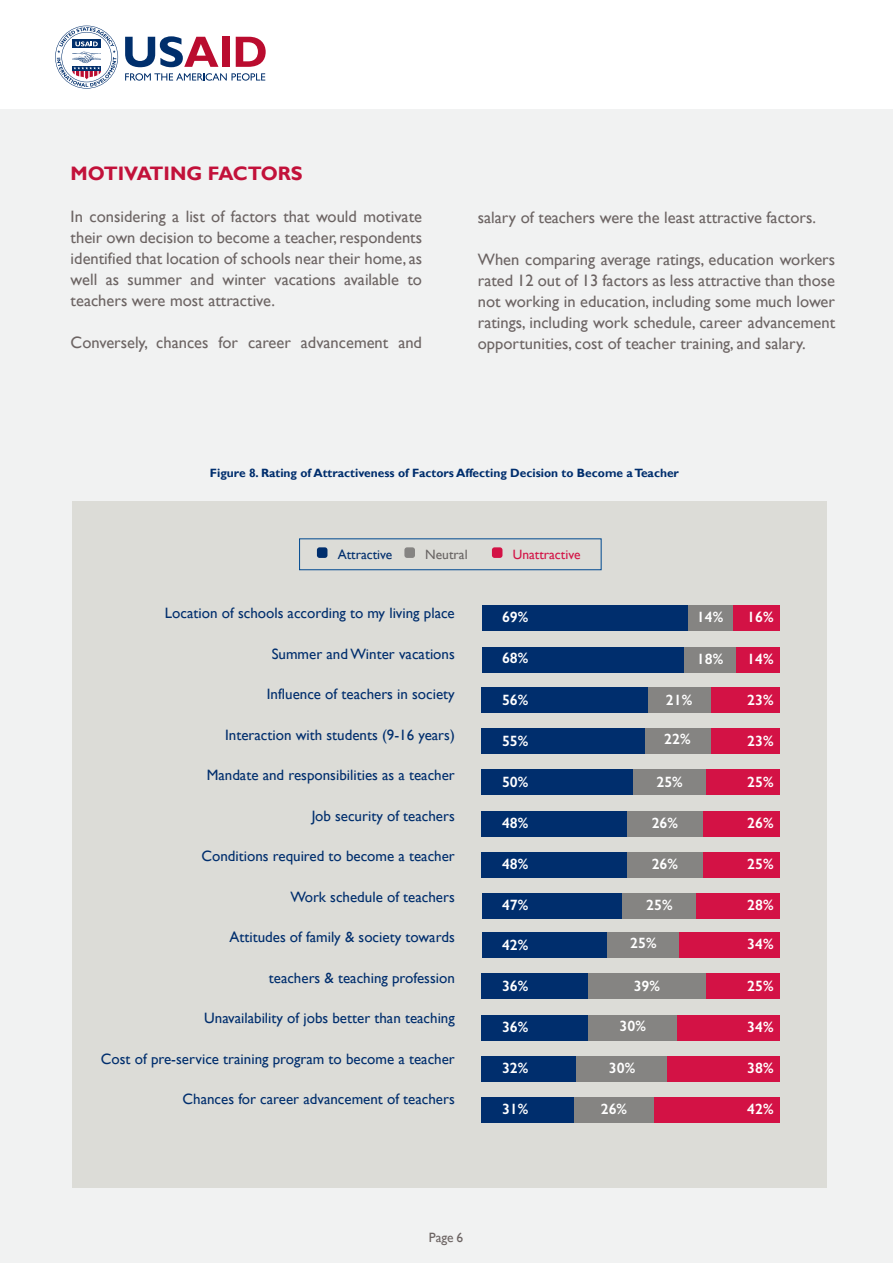
<style>
.page{position:relative;width:893px;height:1263px;background:#fff}
.page>*{position:absolute;margin:0;border:0;box-sizing:border-box;transform-origin:0 0}
.t1{font:700 19.5px "Gill Sans";color:#c2113a}
.t2{font:16.5px/21px "Gill Sans";color:#6c6463;text-align:justify}
.t3{font:15px "Gill Sans";color:#002e6d}
.t4{font:600 15px "Gill Sans";color:#fff}
.t5{font:13.5px "Gill Sans";color:#d31245}
.t6{font:13.5px "Gill Sans";color:#002e6d}
.t7{font:13.5px "Gill Sans";color:#686463}
.t8{font:13.5px "Gill Sans";color:#6c6463}
.t9{font:700 12px "Gill Sans";color:#002e6d}
</style>
<div class="page">
<div style="left:0;top:110px;width:893px;height:1153px;background:#f1f2f2"></div>
<div style="left:73px;top:501px;width:754px;height:686px;background:#dcdcd7"></div>
<div style="left:482px;top:605px;width:206px;height:25px;background:#002e6d"></div>
<div style="left:688px;top:605px;width:45px;height:25px;background:#858482"></div>
<div style="left:733px;top:605px;width:46px;height:25px;background:#d31245"></div>
<div style="left:482px;top:647px;width:202px;height:25px;background:#002e6d"></div>
<div style="left:684px;top:647px;width:52px;height:25px;background:#858482"></div>
<div style="left:736px;top:647px;width:43px;height:25px;background:#d31245"></div>
<div style="left:482px;top:687px;width:166px;height:26px;background:#002e6d"></div>
<div style="left:648px;top:687px;width:62px;height:26px;background:#858482"></div>
<div style="left:711px;top:687px;width:68px;height:26px;background:#d31245"></div>
<div style="left:482px;top:729px;width:163px;height:25px;background:#002e6d"></div>
<div style="left:645px;top:729px;width:65px;height:25px;background:#858482"></div>
<div style="left:711px;top:729px;width:68px;height:25px;background:#d31245"></div>
<div style="left:482px;top:770px;width:151px;height:25px;background:#002e6d"></div>
<div style="left:633px;top:770px;width:74px;height:25px;background:#858482"></div>
<div style="left:706px;top:770px;width:73px;height:25px;background:#d31245"></div>
<div style="left:482px;top:811px;width:145px;height:25px;background:#002e6d"></div>
<div style="left:627px;top:811px;width:76px;height:25px;background:#858482"></div>
<div style="left:703px;top:811px;width:76px;height:25px;background:#d31245"></div>
<div style="left:482px;top:852px;width:145px;height:25px;background:#002e6d"></div>
<div style="left:627px;top:852px;width:76px;height:25px;background:#858482"></div>
<div style="left:703px;top:852px;width:76px;height:25px;background:#d31245"></div>
<div style="left:482px;top:893px;width:140px;height:25px;background:#002e6d"></div>
<div style="left:622px;top:893px;width:74px;height:25px;background:#858482"></div>
<div style="left:696px;top:893px;width:83px;height:25px;background:#d31245"></div>
<div style="left:482px;top:932px;width:126px;height:25px;background:#002e6d"></div>
<div style="left:608px;top:932px;width:71px;height:25px;background:#858482"></div>
<div style="left:679px;top:932px;width:100px;height:25px;background:#d31245"></div>
<div style="left:482px;top:974px;width:106px;height:25px;background:#002e6d"></div>
<div style="left:588px;top:974px;width:118px;height:25px;background:#858482"></div>
<div style="left:706px;top:974px;width:73px;height:25px;background:#d31245"></div>
<div style="left:482px;top:1015px;width:106px;height:25px;background:#002e6d"></div>
<div style="left:588px;top:1015px;width:90px;height:25px;background:#858482"></div>
<div style="left:677px;top:1015px;width:102px;height:25px;background:#d31245"></div>
<div style="left:482px;top:1056px;width:95px;height:25px;background:#002e6d"></div>
<div style="left:577px;top:1056px;width:90px;height:25px;background:#858482"></div>
<div style="left:667px;top:1056px;width:112px;height:25px;background:#d31245"></div>
<div style="left:482px;top:1097px;width:92px;height:25px;background:#002e6d"></div>
<div style="left:574px;top:1097px;width:80px;height:25px;background:#858482"></div>
<div style="left:654px;top:1097px;width:125px;height:25px;background:#d31245"></div>
<div style="left:317px;top:547px;width:10px;height:11px;background:#002e6d;border-radius:3px"></div>
<div style="left:404px;top:547px;width:11px;height:11px;background:#858482;border-radius:3px"></div>
<div style="left:492px;top:547px;width:10px;height:11px;background:#d31245;border-radius:3px"></div>
<div style="left:299px;top:539px;width:302px;height:31px;border:1px solid #004990"></div>
<svg style="left:125px;top:73px;width:140px;height:8px"></svg>
<svg style="left:125px;top:36px;width:93px;height:31px"></svg>
<div style="left:222px;top:37px;width:7px;height:30px;background:#ba0c2f"></div>
<svg style="left:236px;top:37px;width:30px;height:30px"></svg>
<svg style="left:55px;top:26px;width:63px;height:63px"></svg>
<p class="t1" style="left:71px;top:162px;width:234px">MOTIVATING FACTORS</p>
<p class="t2" style="left:71px;top:207px;width:353px">In considering a list of factors that would motivate their own decision to become a teacher, respondents identified that location of schools near their home, as well as summer and winter vacations available to teachers were most attractive.</p>
<p class="t2" style="left:71px;top:333px;width:353px">Conversely, chances for career advancement and</p>
<p class="t2" style="left:478px;top:207px;width:340px">salary of teachers were the least attractive factors.</p>
<p class="t2" style="left:478px;top:249px;width:359px">When comparing average ratings, education workers rated 12 out of 13 factors as less attractive than those not working in education, including some much lower ratings, including work schedule, career advancement opportunities, cost of teacher training, and salary.</p>
<p class="t9" style="left:210px;top:466px;width:471px">Figure 8. Rating of Attractiveness of Factors Affecting Decision to Become a Teacher</p>
<p class="t6" style="left:338px;top:546px;width:56px">Attractive</p>
<p class="t7" style="left:425px;top:546px;width:44px">Neutral</p>
<p class="t5" style="left:513px;top:546px;width:69px">Unattractive</p>
<p class="t3" style="left:165px;top:604px;width:291px">Location of schools according to my living place</p>
<p class="t3" style="left:272px;top:645px;width:185px">Summer and Winter vacations</p>
<p class="t3" style="left:267px;top:685px;width:189px">Influence of teachers in society</p>
<p class="t3" style="left:225px;top:726px;width:231px">Interaction with students (9-16 years)</p>
<p class="t3" style="left:207px;top:766px;width:250px">Mandate and responsibilities as a teacher</p>
<p class="t3" style="left:312px;top:807px;width:145px">Job security of teachers</p>
<p class="t3" style="left:202px;top:847px;width:255px">Conditions required to become a teacher</p>
<p class="t3" style="left:290px;top:888px;width:166px">Work schedule of teachers</p>
<p class="t3" style="left:229px;top:928px;width:227px">Attitudes of family &amp; society towards</p>
<p class="t3" style="left:269px;top:969px;width:188px">teachers &amp; teaching profession</p>
<p class="t3" style="left:204px;top:1009px;width:252px">Unavailability of jobs better than teaching</p>
<p class="t3" style="left:101px;top:1050px;width:355px">Cost of pre-service training program to become a teacher</p>
<p class="t3" style="left:183px;top:1090px;width:274px">Chances for career advancement of teachers</p>
<p class="t4" style="left:502px;top:608px;width:28px">69%</p>
<p class="t4" style="left:697px;top:608px;width:28px">14%</p>
<p class="t4" style="left:747px;top:608px;width:28px">16%</p>
<p class="t4" style="left:747px;top:650px;width:28px">14%</p>
<p class="t4" style="left:747px;top:690px;width:28px">23%</p>
<p class="t4" style="left:747px;top:732px;width:28px">23%</p>
<p class="t4" style="left:747px;top:773px;width:28px">25%</p>
<p class="t4" style="left:747px;top:814px;width:28px">26%</p>
<p class="t4" style="left:747px;top:855px;width:28px">25%</p>
<p class="t4" style="left:747px;top:896px;width:28px">28%</p>
<p class="t4" style="left:747px;top:935px;width:28px">34%</p>
<p class="t4" style="left:747px;top:977px;width:28px">25%</p>
<p class="t4" style="left:747px;top:1018px;width:28px">34%</p>
<p class="t4" style="left:747px;top:1059px;width:28px">38%</p>
<p class="t4" style="left:747px;top:1100px;width:28px">42%</p>
<p class="t4" style="left:502px;top:649px;width:28px">68%</p>
<p class="t4" style="left:502px;top:691px;width:28px">56%</p>
<p class="t4" style="left:502px;top:732px;width:28px">55%</p>
<p class="t4" style="left:502px;top:773px;width:28px">50%</p>
<p class="t4" style="left:502px;top:814px;width:28px">48%</p>
<p class="t4" style="left:502px;top:855px;width:28px">48%</p>
<p class="t4" style="left:502px;top:896px;width:28px">47%</p>
<p class="t4" style="left:502px;top:936px;width:28px">42%</p>
<p class="t4" style="left:502px;top:977px;width:28px">36%</p>
<p class="t4" style="left:502px;top:1018px;width:28px">36%</p>
<p class="t4" style="left:502px;top:1059px;width:28px">32%</p>
<p class="t4" style="left:502px;top:1100px;width:28px">31%</p>
<p class="t4" style="left:697px;top:650px;width:28px">18%</p>
<p class="t4" style="left:666px;top:690px;width:28px">21%</p>
<p class="t4" style="left:664px;top:730px;width:28px">22%</p>
<p class="t4" style="left:656px;top:773px;width:28px">25%</p>
<p class="t4" style="left:652px;top:814px;width:28px">26%</p>
<p class="t4" style="left:652px;top:855px;width:28px">26%</p>
<p class="t4" style="left:646px;top:896px;width:28px">25%</p>
<p class="t4" style="left:630px;top:934px;width:28px">25%</p>
<p class="t4" style="left:634px;top:977px;width:28px">39%</p>
<p class="t4" style="left:620px;top:1016px;width:28px">30%</p>
<p class="t4" style="left:609px;top:1059px;width:28px">30%</p>
<p class="t4" style="left:601px;top:1100px;width:28px">26%</p>
<p class="t8" style="left:429px;top:1230px;width:36px">Page 6</p>
</div>
